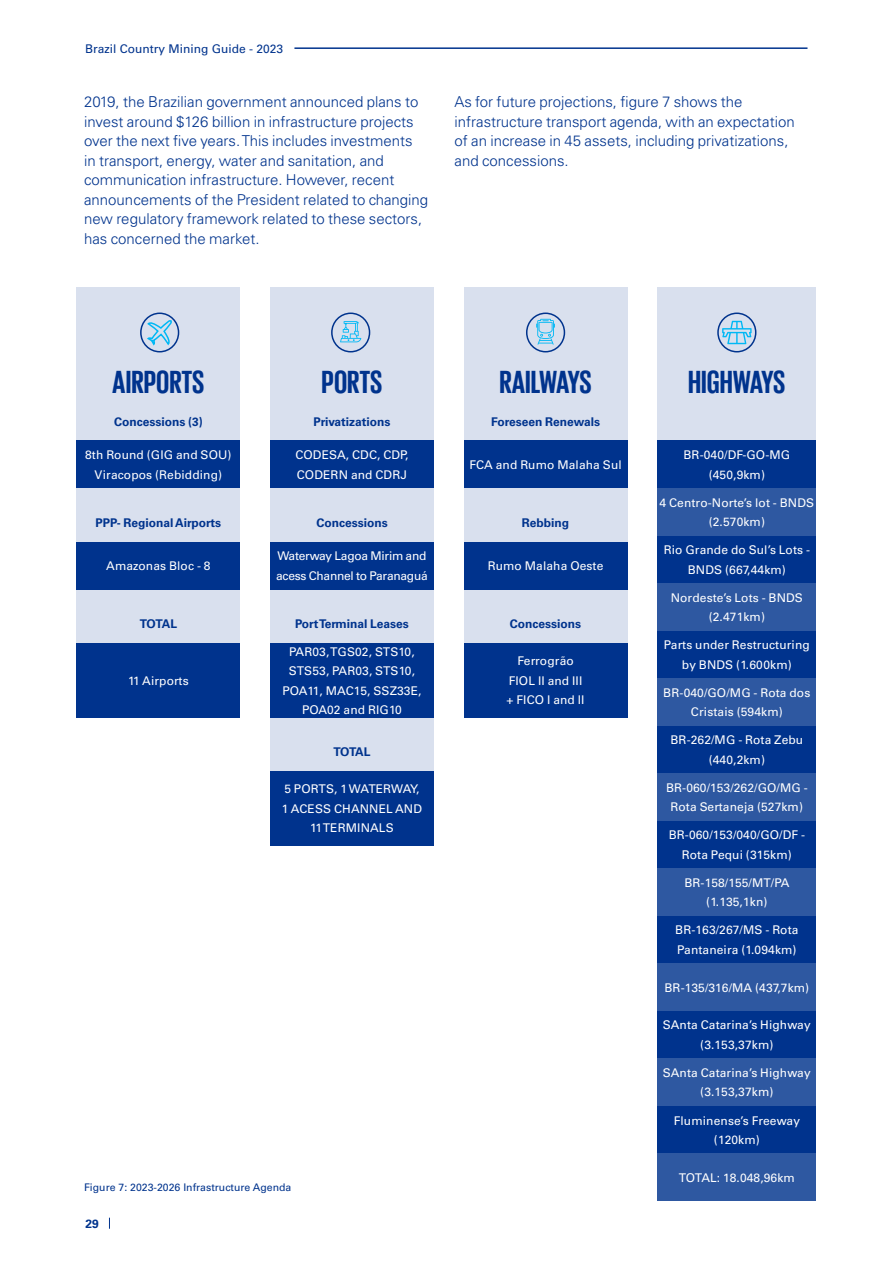
<style>
.page{position:relative;width:893px;height:1263px;background:#fff}
.page>*{position:absolute;margin:0;border:0;box-sizing:border-box;transform-origin:0 0}
.t1{font:700 33px "KPMG";color:#00338d}
.t2{font:700 33px "KPMG";letter-spacing:-.02em;color:#00338d}
.t3{font:300 15px/19.5px "Univers LT Std";color:#00338d}
.t4{font:12px/19.5px "Univers LT Std";letter-spacing:.01em;color:#fff;text-align:center}
.t5{font:700 12px "Univers LT Std";color:#00338d}
.t6{font:12px/19.5px "Univers LT Std";letter-spacing:-.02em;color:#fff}
.t7{font:12px "Univers LT Std";color:#00338d}
.t8{font:10.5px "Univers LT Std";color:#00338d}
</style>
<div class="page">
<hr style="left:294px;top:47px;width:513px;height:2px;background:#00338d">
<div style="left:77px;top:287px;width:163px;height:431px;background:#d9e0ee"></div>
<div style="left:270px;top:287px;width:164px;height:558px;background:#d9e0ee"></div>
<div style="left:464px;top:287px;width:163px;height:431px;background:#d9e0ee"></div>
<div style="left:657px;top:287px;width:159px;height:431px;background:#d9e0ee"></div>
<div style="left:77px;top:441px;width:163px;height:47px;background:#00338d"></div>
<div style="left:270px;top:441px;width:164px;height:47px;background:#00338d"></div>
<div style="left:464px;top:441px;width:163px;height:47px;background:#00338d"></div>
<div style="left:657px;top:441px;width:159px;height:47px;background:#00338d"></div>
<div style="left:657px;top:488px;width:159px;height:48px;background:#2e58a1"></div>
<div style="left:657px;top:536px;width:159px;height:47px;background:#00338d"></div>
<div style="left:657px;top:726px;width:159px;height:47px;background:#00338d"></div>
<div style="left:657px;top:631px;width:159px;height:47px;background:#00338d"></div>
<div style="left:657px;top:821px;width:159px;height:47px;background:#00338d"></div>
<div style="left:657px;top:583px;width:159px;height:48px;background:#2e58a1"></div>
<div style="left:657px;top:773px;width:159px;height:48px;background:#2e58a1"></div>
<div style="left:657px;top:678px;width:159px;height:48px;background:#2e58a1"></div>
<div style="left:657px;top:868px;width:159px;height:48px;background:#2e58a1"></div>
<div style="left:657px;top:916px;width:159px;height:47px;background:#00338d"></div>
<div style="left:657px;top:963px;width:159px;height:48px;background:#2e58a1"></div>
<div style="left:657px;top:1011px;width:159px;height:47px;background:#00338d"></div>
<div style="left:657px;top:1058px;width:159px;height:48px;background:#2e58a1"></div>
<div style="left:657px;top:1106px;width:159px;height:48px;background:#00338d"></div>
<div style="left:657px;top:1154px;width:159px;height:47px;background:#2e58a1"></div>
<div style="left:77px;top:542px;width:163px;height:47px;background:#00338d"></div>
<div style="left:270px;top:542px;width:164px;height:47px;background:#00338d"></div>
<div style="left:464px;top:542px;width:163px;height:47px;background:#00338d"></div>
<div style="left:77px;top:643px;width:163px;height:75px;background:#00338d"></div>
<div style="left:270px;top:771px;width:164px;height:75px;background:#00338d"></div>
<div style="left:270px;top:643px;width:164px;height:75px;background:#00338d"></div>
<div style="left:464px;top:643px;width:163px;height:75px;background:#00338d"></div>
<svg style="left:146px;top:320px;width:28px;height:28px"></svg>
<div style="left:140px;top:312px;width:39px;height:40px;border:2px solid #00338d;border-radius:50%"></div>
<div style="left:331px;top:312px;width:39px;height:40px;border:2px solid #00338d;border-radius:50%"></div>
<div style="left:526px;top:312px;width:39px;height:40px;border:2px solid #00338d;border-radius:50%"></div>
<div style="left:717px;top:312px;width:39px;height:40px;border:2px solid #00338d;border-radius:50%"></div>
<svg style="left:340px;top:321px;width:21px;height:21px"></svg>
<svg style="left:536px;top:319px;width:19px;height:26px"></svg>
<svg style="left:722px;top:321px;width:30px;height:23px"></svg>
<p class="t7" style="left:85px;top:41px;width:200px">Brazil Country Mining Guide - 2023</p>
<p class="t3" style="left:84px;top:92px;width:346px">2019, the Brazilian government announced plans to invest around $126 billion in infrastructure projects over the next five years. This includes investments<br>in transport, energy, water and sanitation, and communication infrastructure. However, recent announcements of the President related to changing new regulatory framework related to these sectors, has concerned the market.</p>
<p class="t3" style="left:455px;top:92px;width:342px">As for future projections, figure 7 shows the infrastructure transport agenda, with an expectation of an increase in 45 assets, including privatizations, and concessions.</p>
<h1 class="t1" style="left:112px;top:365px;width:94px">AIRPORTS</h1>
<p class="t5" style="left:114px;top:414px;width:90px">Concessions (3)</p>
<h1 class="t1" style="left:322px;top:365px;width:62px">PORTS</h1>
<h1 class="t2" style="left:499px;top:365px;width:94px">RAILWAYS</h1>
<h1 class="t1" style="left:688px;top:365px;width:99px">HIGHWAYS</h1>
<p class="t5" style="left:313px;top:414px;width:79px">Privatizations</p>
<p class="t5" style="left:491px;top:414px;width:111px">Foreseen Renewals</p>
<p class="t4" style="left:85px;top:445px;width:148px">8th Round (GIG and SOU)<br>Viracopos (Rebidding)</p>
<p class="t4" style="left:295px;top:445px;width:115px;text-align:left">CODESA, CDC, CDP,<br>CODERN and CDRJ</p>
<p class="t4" style="left:469px;top:455px;width:154px">FCA and Rumo Malaha Sul</p>
<p class="t4" style="left:683px;top:445px;width:108px">BR-040/DF-GO-MG (450,9km)</p>
<p class="t4" style="left:659px;top:493px;width:156px">4 Centro-Norte’s lot - BNDS (2.570km)</p>
<p class="t4" style="left:664px;top:540px;width:148px">Rio Grande do Sul’s Lots -<br>BNDS (667,44km)</p>
<p class="t5" style="left:96px;top:516px;width:127px">PPP- Regional Airports</p>
<p class="t5" style="left:316px;top:516px;width:73px">Concessions</p>
<p class="t5" style="left:522px;top:516px;width:49px">Rebbing</p>
<p class="t4" style="left:106px;top:556px;width:106px">Amazonas Bloc - 8</p>
<p class="t6" style="left:276px;top:546px;width:153px">Waterway Lagoa Mirim and acess Channel to Paranaguá</p>
<p class="t4" style="left:488px;top:556px;width:117px">Rumo Malaha Oeste</p>
<p class="t5" style="left:140px;top:617px;width:39px">TOTAL</p>
<p class="t4" style="left:128px;top:671px;width:62px">11 Airports</p>
<p class="t5" style="left:295px;top:617px;width:115px">Port Terminal Leases</p>
<p class="t5" style="left:510px;top:617px;width:73px">Concessions</p>
<p class="t4" style="left:282px;top:642px;width:141px">PAR03, TGS02, STS10,<br>STS53, PAR03, STS10,<br>POA11, MAC15, SSZ33E,<br>POA02 and RIG10</p>
<p class="t4" style="left:507px;top:651px;width:80px">Ferrogrão<br>FIOL II and III + FICO I and II</p>
<p class="t5" style="left:333px;top:745px;width:39px">TOTAL</p>
<p class="t4" style="left:282px;top:779px;width:142px">5 PORTS, 1 WATERWAY,<br>1 ACESS CHANNEL AND<br>11 TERMINALS</p>
<p class="t8" style="left:84px;top:1181px;width:209px">Figure 7: 2023-2026 Infrastructure Agenda</p>
<p class="t5" style="left:85px;top:1216px;width:15px">29</p>
<p class="t4" style="left:671px;top:588px;width:134px">Nordeste’s Lots - BNDS (2.471km)</p>
<p class="t4" style="left:664px;top:635px;width:147px">Parts under Restructuring by BNDS (1.600km)</p>
<p class="t4" style="left:663px;top:683px;width:149px">BR-040/GO/MG - Rota dos<br>Cristais (594km)</p>
<p class="t4" style="left:670px;top:730px;width:134px">BR-262/MG - Rota Zebu (440,2km)</p>
<p class="t4" style="left:666px;top:778px;width:143px">BR-060/153/262/GO/MG -<br>Rota Sertaneja (527km)</p>
<p class="t4" style="left:669px;top:825px;width:138px">BR-060/153/040/GO/DF -<br>Rota Pequi (315km)</p>
<p class="t4" style="left:684px;top:873px;width:107px">BR-158/155/MT/PA (1.135,1kn)</p>
<p class="t4" style="left:675px;top:920px;width:125px;text-align:left">BR-163/267/MS - Rota<br>Pantaneira (1.094km)</p>
<p class="t4" style="left:664px;top:978px;width:146px">BR-135/316/MA (437,7km)</p>
<p class="t4" style="left:663px;top:1015px;width:149px">SAnta Catarina’s Highway (3.153,37km)</p>
<p class="t4" style="left:663px;top:1063px;width:149px">SAnta Catarina’s Highway (3.153,37km)</p>
<p class="t4" style="left:674px;top:1110px;width:128px">Fluminense’s Freeway (120km)</p>
<p class="t4" style="left:679px;top:1168px;width:118px">TOTAL: 18.048,96km</p>
</div>
